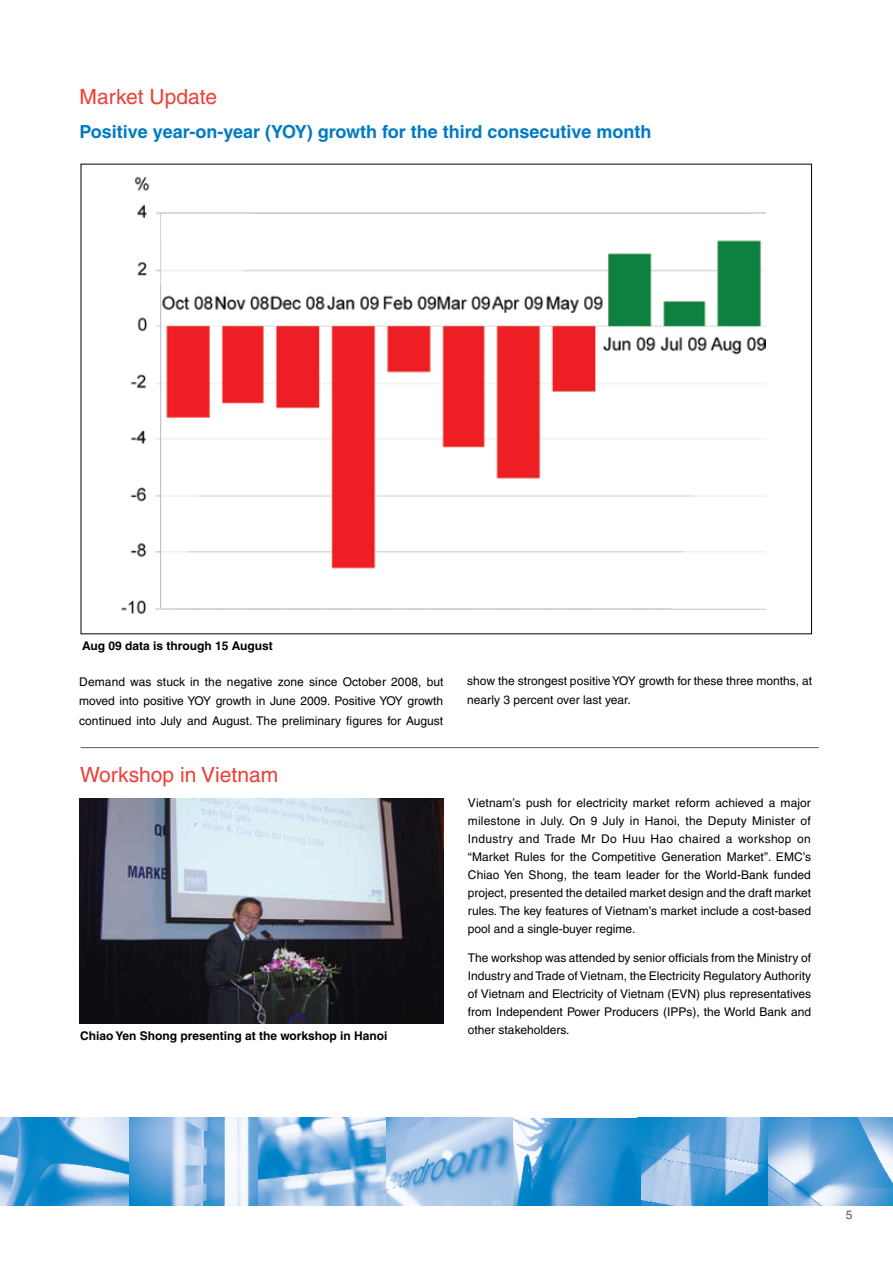
<style>
.page{position:relative;width:893px;height:1263px;background:#fff}
.page>*{position:absolute;margin:0;border:0;box-sizing:border-box;transform-origin:0 0}
.t1{font:21px "Helvetica";color:#ef3e35}
.t2{font:700 18px "Helvetica";color:#007bc3}
.t3{font:12px/18px "Helvetica";color:#000;text-align:justify}
.t4{font:700 12px "Helvetica";color:#000}
.t5{font:12px "Helvetica";color:#58595b}
</style>
<div class="page">
<img style="left:640px;top:1118px;width:253px;height:87px">
<img style="left:513px;top:1118px;width:127px;height:87px">
<img style="left:385px;top:1118px;width:128px;height:87px">
<img style="left:258px;top:1118px;width:127px;height:87px">
<img style="left:0;top:1118px;width:258px;height:87px">
<hr style="left:81px;top:747px;width:738px;height:1px;background:#58595b">
<img style="left:80px;top:799px;width:363px;height:224px">
<img style="left:121px;top:176px;width:644px;height:438px">
<h1 class="t1" style="left:80px;top:85px;width:139px">Market Update</h1>
<h2 class="t2" style="left:80px;top:121px;width:573px">Positive year-on-year (YOY) growth for the third consecutive month</h2>
<p class="t4" style="left:82px;top:639px;width:192px">Aug 09 data is through 15 August</p>
<p class="t3" style="left:79px;top:672px;width:366px;line-height:19.5px">Demand was stuck in the negative zone since October 2008, but moved into positive YOY growth in June 2009. Positive YOY growth continued into July and August. The preliminary figures for August</p>
<h1 class="t1" style="left:80px;top:762px;width:200px">Workshop in Vietnam</h1>
<p class="t4" style="left:80px;top:1028px;width:309px">Chiao Yen Shong presenting at the workshop in Hanoi</p>
<p class="t3" style="left:467px;top:671px;width:346px;line-height:19.5px">show the strongest positive YOY growth for these three months, at nearly 3 percent over last year.</p>
<p class="t3" style="left:468px;top:794px;width:345px">Vietnam’s push for electricity market reform achieved a major milestone in July. On 9 July in Hanoi, the Deputy Minister of Industry and Trade Mr Do Huu Hao chaired a workshop on “Market Rules for the Competitive Generation Market”. EMC’s Chiao Yen Shong, the team leader for the World-Bank funded project, presented the detailed market design and the draft market rules. The key features of Vietnam’s market include a cost-based pool and a single-buyer regime.</p>
<p class="t3" style="left:468px;top:948px;width:345px">The workshop was attended by senior officials from the Ministry of Industry and Trade of Vietnam, the Electricity Regulatory Authority of Vietnam and Electricity of Vietnam (EVN) plus representatives from Independent Power Producers (IPPs), the World Bank and other stakeholders.</p>
<p class="t5" style="left:846px;top:1207px;width:8px">5</p>
</div>
